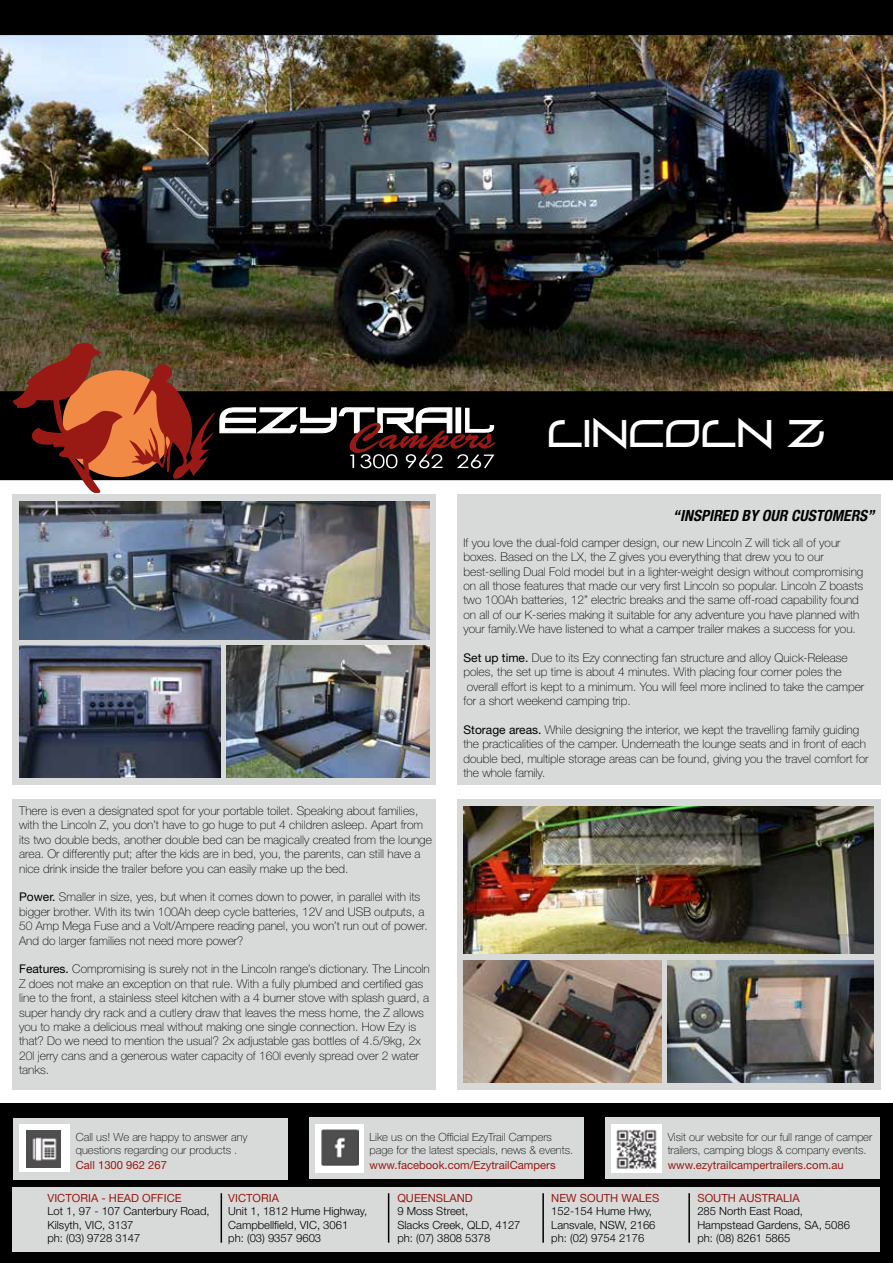
<style>
.page{position:relative;width:893px;height:1263px;background:#fff}
.page>*{position:absolute;margin:0;border:0;box-sizing:border-box;transform-origin:0 0}
.t1{font:36px "Zero Hour";color:#fff}
.t2{font:italic 700 condensed 15.45px "Helvetica Neue LT Pro";color:#000}
.t3{font:100 12px/14.4px "Helvetica Neue LT Std";color:#000}
.t4{font:300 11.25px/13.5px "Helvetica Neue LT Std";color:#000}
.t5{font:100 11.25px/13.5px "Helvetica Neue LT Std";color:#000}
.t6{font:11.25px "Helvetica Neue LT Std";color:#991a14}
.s1{font-weight:400}
</style>
<div class="page">
<img style="left:0;top:35px;width:893px;height:356px">
<div style="left:0;top:391px;width:893px;height:89px;background:#000"></div>
<div style="left:0;top:0;width:893px;height:35px;background:#000"></div>
<div style="left:13px;top:495px;width:423px;height:290px;background:#d8dad9"></div>
<div style="left:457px;top:495px;width:423px;height:290px;background:#d8dad9"></div>
<div style="left:457px;top:799px;width:423px;height:290px;background:#d8dad9"></div>
<div style="left:13px;top:799px;width:423px;height:290px;background:#d8dad9"></div>
<img style="left:19px;top:501px;width:410px;height:138px">
<img style="left:19px;top:645px;width:201px;height:133px">
<img style="left:463px;top:960px;width:198px;height:123px">
<img style="left:463px;top:806px;width:411px;height:148px">
<div style="left:63px;top:370px;width:111px;height:107px;background:#f18a45;border-radius:50%"></div>
<svg style="left:13px;top:343px;width:110px;height:151px"></svg>
<svg style="left:129px;top:363px;width:366px;height:116px;background:#493228"></svg>
<div style="left:0;top:1103px;width:893px;height:160px;background:#000"></div>
<div style="left:13px;top:1187px;width:867px;height:64px;background:#d8dad9"></div>
<hr style="left:221px;top:1193px;width:1px;height:50px;background:#000">
<hr style="left:388px;top:1193px;width:1px;height:50px;background:#000">
<hr style="left:542px;top:1193px;width:2px;height:50px;background:#000">
<hr style="left:688px;top:1193px;width:2px;height:50px;background:#000">
<div style="left:13px;top:1118px;width:275px;height:61px;background:#d8dad9"></div>
<div style="left:605px;top:1118px;width:275px;height:61px;background:#d8dad9"></div>
<div style="left:309px;top:1118px;width:275px;height:61px;background:#d8dad9"></div>
<img style="left:612px;top:1124px;width:49px;height:48px">
<div style="left:315px;top:1124px;width:49px;height:49px;background:#fff"></div>
<img style="left:321px;top:1129px;width:37px;height:36px">
<div style="left:19px;top:1124px;width:50px;height:48px;background:#fff"></div>
<img style="left:26px;top:1131px;width:35px;height:36px">
<img style="left:668px;top:960px;width:206px;height:123px">
<img style="left:227px;top:645px;width:202px;height:133px">
<h1 class="t1" style="left:547px;top:412px;width:279px">LINCOLN z</h1>
<p class="t3" style="left:19px;top:803px;width:414px">There is even a designated spot for your portable toilet. Speaking about families, with the Lincoln Z, you don’t have to go huge to put 4 children asleep. Apart from its two double beds, another double bed can be magically created from the lounge area. Or differently put; after the kids are in bed, you, the parents, can still have a nice drink inside the trailer before you can easily make up the bed.</p>
<p class="t3" style="left:19px;top:890px;width:410px"><span class="s1">Power.</span> Smaller in size, yes, but when it comes down to power, in parallel with its bigger brother. With its twin 100Ah deep cycle batteries, 12V and USB outputs, a 50 Amp Mega Fuse and a Volt/Ampere reading panel, you won’t run out of power.<br>And do larger families not need more power?</p>
<p class="t3" style="left:19px;top:962px;width:412px"><span class="s1">Features.</span> Compromising is surely not in the Lincoln range’s dictionary. The Lincoln Z does not make an exception on that rule. With a fully plumbed and certified gas line to the front, a stainless steel kitchen with a 4 burner stove with splash guard, a super handy dry rack and a cutlery draw that leaves the mess home, the Z allows you to make a delicious meal without making one single connection. How Ezy is that? Do we need to mention the usual? 2x adjustable gas bottles of 4.5/9kg, 2x 20l jerry cans and a generous water capacity of 160l evenly spread over 2 water tanks.</p>
<p class="t2" style="left:673px;top:506px;width:203px">“INSPIRED BY OUR CUSTOMERS”</p>
<p class="t3" style="left:463px;top:535px;width:401px">If you love the dual-fold camper design, our new Lincoln Z will tick all of your boxes. Based on the LX, the Z gives you everything that drew you to our best-selling Dual Fold model but in a lighter-weight design without compromising on all those features that made our very first Lincoln so popular. Lincoln Z boasts two 100Ah batteries, 12” electric breaks and the same off-road capability found on all of our K-series making it suitable for any adventure you have planned with your family.We have listened to what a camper trailer makes a success for you.</p>
<p class="t3" style="left:463px;top:650px;width:402px"><span class="s1">Set up time.</span> Due to its Ezy connecting fan structure and alloy Quick-Release poles, the set up time is about 4 minutes. With placing four corner poles the overall effort is kept to a minimum. You will feel more inclined to take the camper for a short weekend camping trip.</p>
<p class="t3" style="left:463px;top:722px;width:406px"><span class="s1">Storage areas.</span> While designing the interior, we kept the travelling family guiding the practicalities of the camper. Underneath the lounge seats and in front of each double bed, multiple storage areas can be found, giving you the travel comfort for the whole family.</p>
<p class="t5" style="left:76px;top:1130px;width:173px">Call us! We are happy to answer any questions regarding our products .</p>
<p class="t6" style="left:76px;top:1158px;width:93px">Call 1300 962 267</p>
<p class="t5" style="left:370px;top:1130px;width:205px">Like us on the Official EzyTrail Campers page for the latest specials, news &amp; events.</p>
<p class="t6" style="left:370px;top:1158px;width:188px">www.facebook.com/EzytrailCampers</p>
<p class="t6" style="left:668px;top:1158px;width:178px">www.ezytrailcampertrailers.com.au</p>
<p class="t5" style="left:668px;top:1130px;width:206px">Visit our website for our full range of camper trailers, camping blogs &amp; company events.</p>
<p class="t6" style="left:47px;top:1191px;width:136px">VICTORIA - HEAD OFFICE</p>
<p class="t4" style="left:47px;top:1204px;width:164px">Lot 1, 97 - 107 Canterbury Road,<br>Kilsyth, VIC, 3137<br>ph: (03) 9728 3147</p>
<p class="t6" style="left:228px;top:1191px;width:52px">VICTORIA</p>
<p class="t4" style="left:228px;top:1204px;width:141px">Unit 1, 1812 Hume Highway,<br>Campbellfield, VIC, 3061<br>ph: (03) 9357 9603</p>
<p class="t6" style="left:397px;top:1191px;width:77px">QUEENSLAND</p>
<p class="t4" style="left:397px;top:1204px;width:125px">9 Moss Street,<br>Slacks Creek, QLD, 4127 ph: (07) 3808 5378</p>
<p class="t6" style="left:551px;top:1191px;width:110px">NEW SOUTH WALES</p>
<p class="t4" style="left:551px;top:1204px;width:106px">152-154 Hume Hwy,<br>Lansvale, NSW, 2166 ph: (02) 9754 2176</p>
<p class="t6" style="left:697px;top:1191px;width:104px">SOUTH AUSTRALIA</p>
<p class="t4" style="left:697px;top:1204px;width:154px">285 North East Road,<br>Hampstead Gardens, SA, 5086 ph: (08) 8261 5865</p>
</div>
